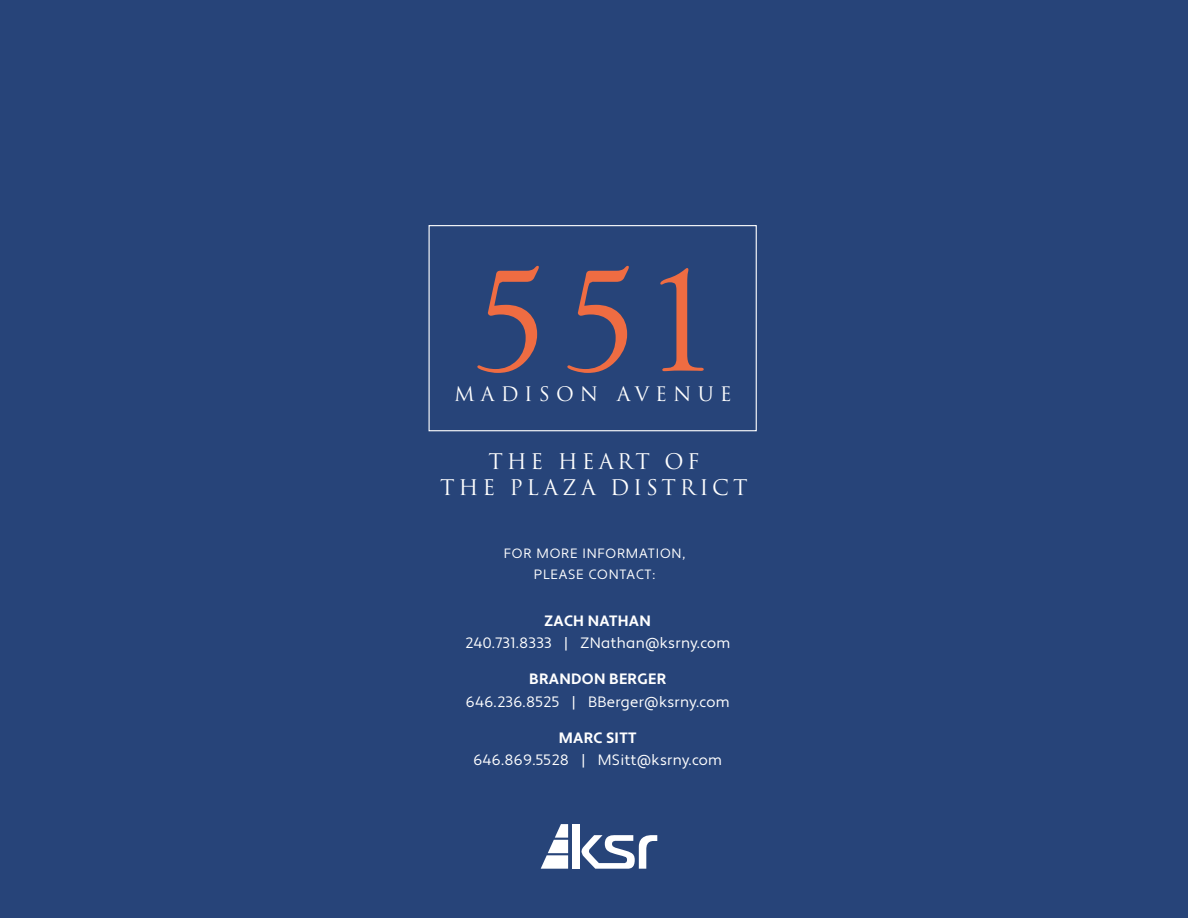
<style>
.page{position:relative;width:1188px;height:918px;background:#274479}
.page>*{position:absolute;margin:0;border:0;box-sizing:border-box;transform-origin:0 0}
.t1{font:150px "Goudy Old Style T";color:#ef6c42}
.t2{font:21px "Trajan Pro 3";letter-spacing:.18em;color:#fff}
.t3{font:19.5px "Trajan Pro 3";letter-spacing:.31em;color:#fff}
.t4{font:15px "Apertura";letter-spacing:.02em;color:#fff}
.t5{font:700 15px "Apertura";letter-spacing:.02em;color:#fff}
.t6{font:13.5px/21px "Apertura";letter-spacing:.06em;color:#fff;text-align:center}
</style>
<div class="page">
<div style="left:429px;top:225px;width:328px;height:206px;border:1px solid #fff"></div>
<svg style="left:579px;top:835px;width:78px;height:34px"></svg>
<div style="left:572px;top:824px;width:7px;height:45px;background:#fff"></div>
<svg style="left:541px;top:824px;width:27px;height:45px"></svg>
<p class="t1" style="left:473px;top:240px;width:245px">551</p>
<p class="t3" style="left:617px;top:380px;width:117px">AVENUE</p>
<p class="t3" style="left:454px;top:380px;width:145px">MADISON</p>
<p class="t2" style="left:488px;top:447px;width:213px">THE HEART OF</p>
<p class="t2" style="left:440px;top:473px;width:309px">THE PLAZA DISTRICT</p>
<p class="t6" style="left:504px;top:544px;width:183px">FOR MORE INFORMATION,<br>PLEASE CONTACT:</p>
<p class="t5" style="left:545px;top:612px;width:108px">ZACH NATHAN</p>
<p class="t4" style="left:465px;top:634px;width:267px">240.731.8333 | ZNathan@ksrny.com</p>
<p class="t5" style="left:529px;top:670px;width:138px">BRANDON BERGER</p>
<p class="t4" style="left:466px;top:693px;width:265px">646.236.8525 | BBerger@ksrny.com</p>
<p class="t5" style="left:559px;top:729px;width:79px">MARC SITT</p>
<p class="t4" style="left:473px;top:751px;width:250px">646.869.5528 | MSitt@ksrny.com</p>
</div>
